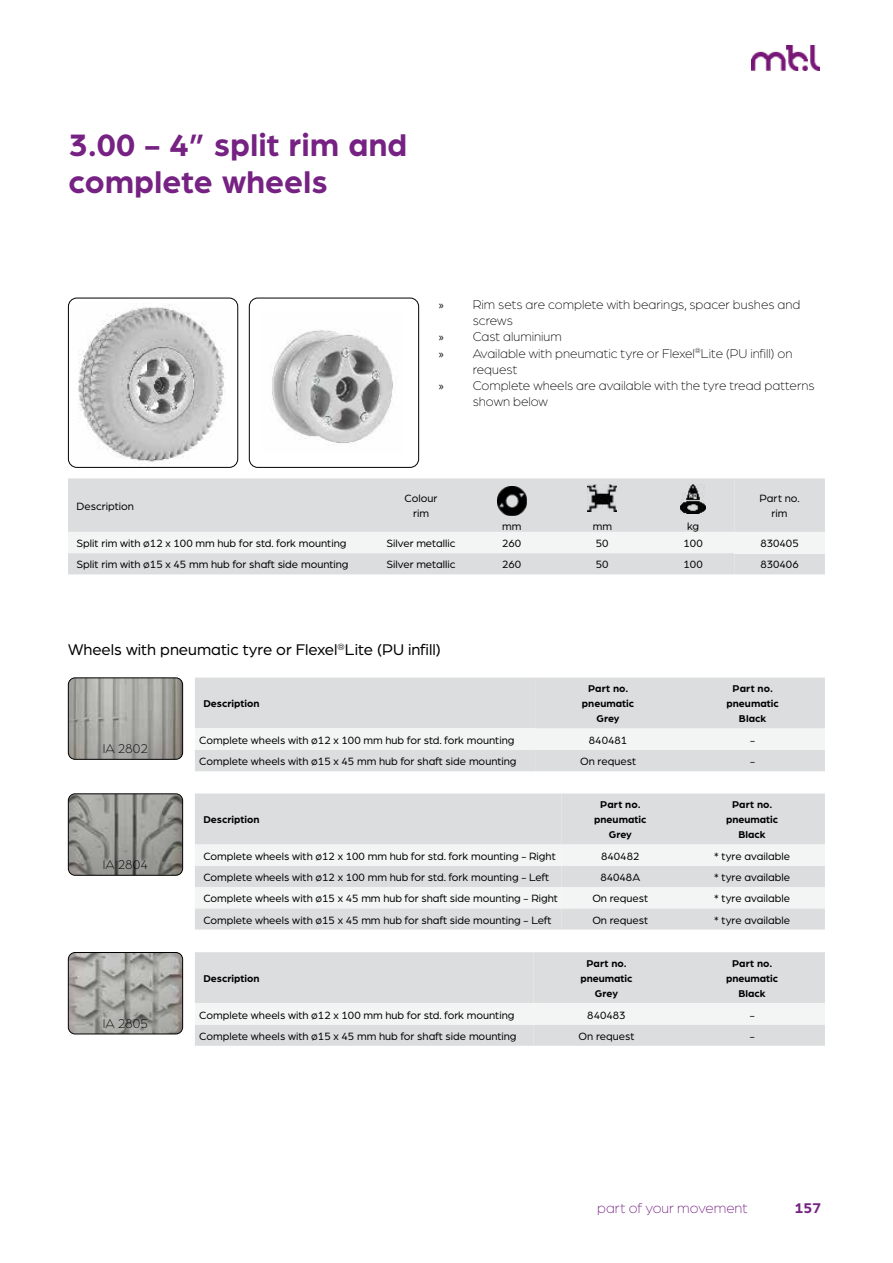
<style>
.page{position:relative;width:893px;height:1263px;background:#fff}
.page>*{position:absolute;margin:0;border:0;box-sizing:border-box;transform-origin:0 0}
.t1{font:700 33px/37.5px "Arboria";color:#762283}
.t2{font:16.5px "Arboria";color:#000}
.t3{font:300 15px "Arboria";color:#762283}
.t4{font:700 15px "Arboria";color:#762283}
.t5{font:300 13.5px "Arboria";color:#000}
.t6{font:11.25px/15px "Arboria";color:#000;text-align:center}
.t7{font:700 10.5px/15px "Arboria";color:#000;text-align:center}
.s1{font-family:"Myriad Pro";font-weight:400;font-size:12px}
</style>
<div class="page">
<img style="left:751px;top:46px;width:68px;height:25px">
<img style="left:68px;top:678px;width:115px;height:81px">
<div style="left:68px;top:678px;width:115px;height:81px;border:1px solid #000;border-radius:7px"></div>
<img style="left:68px;top:952px;width:115px;height:82px">
<div style="left:68px;top:952px;width:115px;height:82px;border:1px solid #000;border-radius:7px"></div>
<img style="left:68px;top:794px;width:115px;height:81px">
<div style="left:68px;top:794px;width:115px;height:81px;border:1px solid #000;border-radius:7px"></div>
<svg style="left:195px;top:952px;width:630px;height:94px"></svg>
<svg style="left:195px;top:793px;width:630px;height:136px"></svg>
<svg style="left:195px;top:677px;width:630px;height:94px"></svg>
<svg style="left:68px;top:478px;width:757px;height:96px"></svg>
<div style="left:734px;top:532px;width:91px;height:21px;background:#f3f4f4"></div>
<img style="left:497px;top:486px;width:29px;height:29px">
<img style="left:588px;top:484px;width:29px;height:28px">
<img style="left:680px;top:484px;width:26px;height:29px">
<img style="left:69px;top:304px;width:156px;height:162px">
<div style="left:68px;top:298px;width:170px;height:170px;border:1px solid #000;border-radius:9px"></div>
<img style="left:270px;top:330px;width:123px;height:115px">
<div style="left:249px;top:298px;width:170px;height:170px;border:1px solid #000;border-radius:9px"></div>
<h1 class="t1" style="left:69px;top:124px;width:340px">3.00 - 4” split rim and complete wheels</h1>
<p class="t5" style="left:439px;top:296px;width:363px"><span class="s1">»</span> Rim sets are complete with bearings, spacer bushes and</p>
<p class="t5" style="left:473px;top:312px;width:42px">screws</p>
<p class="t5" style="left:439px;top:328px;width:124px"><span class="s1">»</span> Cast aluminium</p>
<p class="t5" style="left:439px;top:345px;width:355px"><span class="s1">»</span> Available with pneumatic tyre or Flexel<sup>®</sup>Lite (PU infill) on</p>
<p class="t5" style="left:473px;top:361px;width:46px">request</p>
<p class="t5" style="left:439px;top:377px;width:377px"><span class="s1">»</span> Complete wheels are available with the tyre tread patterns</p>
<p class="t5" style="left:473px;top:393px;width:77px">shown below</p>
<p class="t6" style="left:77px;top:498px;width:59px">Description</p>
<p class="t6" style="left:405px;top:490px;width:34px">Colour rim</p>
<p class="t6" style="left:759px;top:490px;width:42px">Part no. rim</p>
<p class="t6" style="left:502px;top:518px;width:21px">mm</p>
<p class="t6" style="left:593px;top:518px;width:21px">mm</p>
<p class="t6" style="left:687px;top:518px;width:14px">kg</p>
<p class="t6" style="left:77px;top:535px;width:271px">Split rim with ø12 x 100 mm hub for std. fork mounting</p>
<p class="t6" style="left:386px;top:535px;width:71px">Silver metallic</p>
<p class="t6" style="left:502px;top:535px;width:21px">260</p>
<p class="t6" style="left:596px;top:535px;width:14px">50</p>
<p class="t6" style="left:683px;top:535px;width:21px">100</p>
<p class="t6" style="left:760px;top:535px;width:40px">830405</p>
<p class="t6" style="left:77px;top:557px;width:274px">Split rim with ø15 x 45 mm hub for shaft side mounting</p>
<p class="t6" style="left:386px;top:557px;width:71px">Silver metallic</p>
<p class="t6" style="left:502px;top:557px;width:21px">260</p>
<p class="t6" style="left:596px;top:557px;width:14px">50</p>
<p class="t6" style="left:683px;top:557px;width:21px">100</p>
<p class="t6" style="left:760px;top:557px;width:40px">830406</p>
<h2 class="t2" style="left:68px;top:639px;width:374px">Wheels with pneumatic tyre or Flexel<sup>®</sup>Lite (PU infill)</h2>
<p class="t7" style="left:203px;top:696px;width:58px">Description</p>
<p class="t7" style="left:582px;top:681px;width:54px">Part no. pneumatic<br>Grey</p>
<p class="t7" style="left:727px;top:681px;width:54px">Part no. pneumatic<br>Black</p>
<p class="t5" style="left:103px;top:740px;width:47px">IA 2802</p>
<p class="t5" style="left:103px;top:856px;width:47px">IA 2804</p>
<p class="t5" style="left:103px;top:1014px;width:47px">IA 2805</p>
<p class="t6" style="left:199px;top:732px;width:317px">Complete wheels with ø12 x 100 mm hub for std. fork mounting</p>
<p class="t6" style="left:589px;top:732px;width:40px">840481</p>
<p class="t6" style="left:750px;top:732px;width:6px">-</p>
<p class="t6" style="left:199px;top:753px;width:319px">Complete wheels with ø15 x 45 mm hub for shaft side mounting</p>
<p class="t6" style="left:580px;top:753px;width:57px">On request</p>
<p class="t6" style="left:750px;top:753px;width:6px">-</p>
<p class="t7" style="left:203px;top:812px;width:58px">Description</p>
<p class="t7" style="left:594px;top:797px;width:54px">Part no. pneumatic<br>Grey</p>
<p class="t7" style="left:726px;top:797px;width:54px">Part no. pneumatic<br>Black</p>
<p class="t6" style="left:203px;top:848px;width:354px">Complete wheels with ø12 x 100 mm hub for std. fork mounting - Right</p>
<p class="t6" style="left:601px;top:848px;width:40px">840482</p>
<p class="t6" style="left:714px;top:848px;width:77px">* tyre available</p>
<p class="t6" style="left:203px;top:869px;width:347px">Complete wheels with ø12 x 100 mm hub for std. fork mounting - Left</p>
<p class="t6" style="left:600px;top:869px;width:41px">84048A</p>
<p class="t6" style="left:714px;top:869px;width:77px">* tyre available</p>
<p class="t6" style="left:203px;top:891px;width:356px">Complete wheels with ø15 x 45 mm hub for shaft side mounting - Right</p>
<p class="t6" style="left:592px;top:891px;width:57px">On request</p>
<p class="t6" style="left:714px;top:891px;width:77px">* tyre available</p>
<p class="t6" style="left:203px;top:912px;width:350px">Complete wheels with ø15 x 45 mm hub for shaft side mounting - Left</p>
<p class="t6" style="left:592px;top:912px;width:57px">On request</p>
<p class="t6" style="left:714px;top:912px;width:77px">* tyre available</p>
<p class="t7" style="left:203px;top:970px;width:58px">Description</p>
<p class="t7" style="left:580px;top:955px;width:54px">Part no. pneumatic<br>Grey</p>
<p class="t7" style="left:726px;top:955px;width:54px">Part no. pneumatic<br>Black</p>
<p class="t6" style="left:199px;top:1007px;width:317px">Complete wheels with ø12 x 100 mm hub for std. fork mounting</p>
<p class="t6" style="left:587px;top:1007px;width:40px">840483</p>
<p class="t6" style="left:750px;top:1007px;width:6px">-</p>
<p class="t6" style="left:199px;top:1028px;width:319px">Complete wheels with ø15 x 45 mm hub for shaft side mounting</p>
<p class="t6" style="left:578px;top:1028px;width:57px">On request</p>
<p class="t6" style="left:750px;top:1028px;width:6px">-</p>
<h3 class="t3" style="left:597px;top:1198px;width:152px">part of your movement</h3>
<h3 class="t4" style="left:795px;top:1197px;width:28px">157</h3>
</div>
